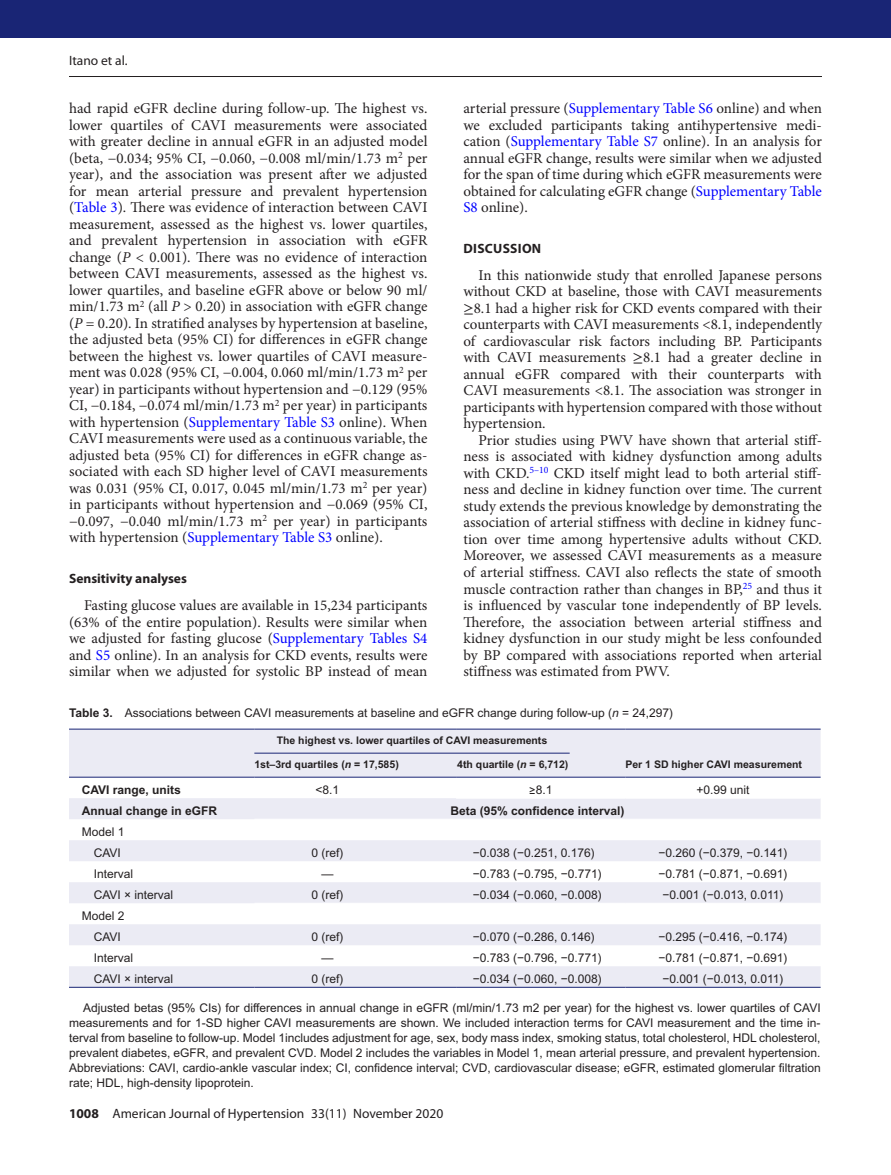
<style>
.page{position:relative;width:891px;height:1175px;background:#fff}
.page>*{position:absolute;margin:0;border:0;box-sizing:border-box;transform-origin:0 0}
.t1{font:15px/16.5px "Minion Pro";color:#231f20;text-align:justify}
.t2{font:13.5px "Myriad Pro";color:#231f20}
.t3{font:700 13.5px "Myriad Pro";color:#231f20}
.t4{font:700 13.5px "Myriad Pro";letter-spacing:.02em;color:#231f20}
.t5{font:12px/15px "Arial MT Std";color:#231f20;text-align:right}
.t6{font:700 12px "Arial MT Std";color:#231f20}
.t7{font:700 10.5px "Arial MT Std";color:#231f20}
.s1{color:#00f}
.s2{font-style:italic}
.s3{font-family:"STIX General"}
.s4{font-weight:700}
</style>
<div class="page">
<hr style="left:69px;top:76px;width:753px;height:1px;background:#231f20">
<div style="left:0;top:0;width:891px;height:38px;background:#192575"></div>
<div style="left:69px;top:729px;width:751px;height:47px;background:#ebebf4"></div>
<svg style="left:69px;top:777px;width:751px;height:1px"></svg>
<svg style="left:69px;top:798px;width:751px;height:188px;fill:#ebebf4"></svg>
<hr style="left:625px;top:776px;width:196px;height:1px;background:#192575">
<hr style="left:69px;top:728px;width:185px;height:1px;background:#192575">
<hr style="left:254px;top:728px;width:202px;height:1px;background:#192575">
<hr style="left:456px;top:728px;width:169px;height:1px;background:#192575">
<hr style="left:625px;top:728px;width:196px;height:1px;background:#192575">
<hr style="left:69px;top:776px;width:185px;height:1px;background:#192575">
<hr style="left:254px;top:776px;width:202px;height:1px;background:#192575">
<hr style="left:456px;top:776px;width:169px;height:1px;background:#192575">
<hr style="left:456px;top:798px;width:169px;height:1px;background:#fff">
<hr style="left:625px;top:798px;width:196px;height:1px;background:#fff">
<hr style="left:254px;top:819px;width:202px;height:1px;background:#fff">
<hr style="left:456px;top:819px;width:169px;height:1px;background:#fff">
<hr style="left:625px;top:819px;width:196px;height:1px;background:#fff">
<hr style="left:254px;top:903px;width:202px;height:1px;background:#fff">
<hr style="left:456px;top:903px;width:169px;height:1px;background:#fff">
<hr style="left:625px;top:903px;width:196px;height:1px;background:#fff">
<hr style="left:69px;top:986px;width:185px;height:1px;background:#192575">
<hr style="left:254px;top:986px;width:202px;height:1px;background:#192575">
<hr style="left:456px;top:986px;width:169px;height:1px;background:#192575">
<hr style="left:625px;top:986px;width:196px;height:1px;background:#192575">
<hr style="left:254px;top:752px;width:316px;height:1px;background:#192575">
<p class="t2" style="left:69px;top:52px;width:60px">Itano et al.</p>
<p class="t1" style="left:69px;top:100px;width:360px">had rapid eGFR decline during follow-up. The highest vs. lower quartiles of CAVI measurements were associated with greater decline in annual eGFR in an adjusted model (beta, −0.034; 95% CI, −0.060, −0.008 ml/min/1.73 m<sup>2</sup> per year), and the association was present after we adjusted for mean arterial pressure and prevalent hypertension (<span class="s1">Table 3</span>). There was evidence of interaction between CAVI measurement, assessed as the highest vs. lower quartiles, and prevalent hypertension in association with eGFR change (<span class="s2">P</span> &lt; 0.001). There was no evidence of interaction between CAVI measurements, assessed as the highest vs. lower quartiles, and baseline eGFR above or below 90 ml/ min/1.73 m<sup>2</sup> (all <span class="s2">P</span> &gt; 0.20) in association with eGFR change (<span class="s2">P</span> = 0.20). In stratified analyses by hypertension at baseline, the adjusted beta (95% CI) for differences in eGFR change between the highest vs. lower quartiles of CAVI measure&shy;ment was 0.028 (95% CI, −0.004, 0.060 ml/min/1.73 m<sup>2</sup> per year) in participants without hypertension and −0.129 (95% CI, −0.184, −0.074 ml/min/1.73 m<sup>2</sup> per year) in participants with hypertension (<span class="s1">Supplementary Table S3</span> online). When CAVI measurements were used as a continuous variable, the adjusted beta (95% CI) for differences in eGFR change as&shy;sociated with each SD higher level of CAVI measurements was 0.031 (95% CI, 0.017, 0.045 ml/min/1.73 m<sup>2</sup> per year) in participants without hypertension and −0.069 (95% CI, −0.097, −0.040 ml/min/1.73 m<sup>2</sup> per year) in participants with hypertension (<span class="s1">Supplementary Table S3</span> online).</p>
<p class="t3" style="left:69px;top:569px;width:119px">Sensitivity analyses</p>
<p class="t1" style="left:69px;top:597px;width:360px;text-indent:15px">Fasting glucose values are available in 15,234 participants (63% of the entire population). Results were similar when we adjusted for fasting glucose (<span class="s1">Supplementary Tables S4 </span>and <span class="s1">S5</span> online). In an analysis for CKD events, results were similar when we adjusted for systolic BP instead of mean</p>
<p class="t1" style="left:463px;top:100px;width:360px">arterial pressure (<span class="s1">Supplementary Table S6</span> online) and when we excluded participants taking antihypertensive medi&shy;cation (<span class="s1">Supplementary Table S7</span> online). In an analysis for annual eGFR change, results were similar when we adjusted for the span of time during which eGFR measurements were obtained for calculating eGFR change (<span class="s1">Supplementary Table S8</span> online).</p>
<p class="t4" style="left:464px;top:239px;width:79px">DISCUSSION</p>
<p class="t1" style="left:463px;top:267px;width:360px;text-indent:15px">In this nationwide study that enrolled Japanese persons without CKD at baseline, those with CAVI measurements <span class="s3">≥</span>8.1 had a higher risk for CKD events compared with their counterparts with CAVI measurements &lt;8.1, independently of cardiovascular risk factors including BP. Participants with CAVI measurements <span class="s3">≥</span>8.1 had a greater decline in annual eGFR compared with their counterparts with CAVI measurements &lt;8.1. The association was stronger in participants with hypertension compared with those without hypertension.</p>
<p class="t1" style="left:463px;top:432px;width:360px;text-indent:15px">Prior studies using PWV have shown that arterial stiff&shy;ness is associated with kidney dysfunction among adults with CKD.<sup>5–10</sup> CKD itself might lead to both arterial stiff&shy;ness and decline in kidney function over time. The current study extends the previous knowledge by demonstrating the association of arterial stiffness with decline in kidney func&shy;tion over time among hypertensive adults without CKD.<br>Moreover, we assessed CAVI measurements as a measure of arterial stiffness. CAVI also reflects the state of smooth muscle contraction rather than changes in BP,<sup>25</sup> and thus it is influenced by vascular tone independently of BP levels.<br>Therefore, the association between arterial stiffness and kidney dysfunction in our study might be less confounded by BP compared with associations reported when arterial stiffness was estimated from PWV.</p>
<p class="t5" style="left:69px;top:705px;width:606px"><span class="s4">Table 3.</span> Associations between CAVI measurements at baseline and eGFR change during follow-up (<span class="s2">n</span> = 24,297)</p>
<p class="t7" style="left:277px;top:734px;width:272px">The highest vs. lower quartiles of CAVI measurements</p>
<p class="t7" style="left:254px;top:758px;width:146px">1st–3rd quartiles (<span class="s2">n</span> = 17,585)</p>
<p class="t7" style="left:457px;top:758px;width:113px">4th quartile (<span class="s2">n</span> = 6,712)</p>
<p class="t7" style="left:625px;top:758px;width:178px">Per 1 SD higher CAVI measurement</p>
<p class="t6" style="left:82px;top:782px;width:101px">CAVI range, units</p>
<p class="t5" style="left:315px;top:782px;width:25px">&lt;8.1</p>
<p class="t5" style="left:529px;top:782px;width:25px">≥8.1</p>
<p class="t5" style="left:696px;top:782px;width:55px">+0.99 unit</p>
<p class="t6" style="left:82px;top:803px;width:137px">Annual change in eGFR</p>
<p class="t6" style="left:450px;top:803px;width:176px">Beta (95% confidence interval)</p>
<p class="t5" style="left:82px;top:821px;width:44px;line-height:21px">Model 1<br>CAVI</p>
<p class="t5" style="left:311px;top:845px;width:34px">0 (ref)</p>
<p class="t5" style="left:473px;top:845px;width:124px">−0.038 (−0.251, 0.176)</p>
<p class="t5" style="left:658px;top:845px;width:131px">−0.260 (−0.379, −0.141)</p>
<p class="t5" style="left:94px;top:866px;width:41px">Interval</p>
<p class="t5" style="left:321px;top:866px;width:13px">—</p>
<p class="t5" style="left:473px;top:866px;width:131px">−0.783 (−0.795, −0.771)</p>
<p class="t5" style="left:658px;top:866px;width:131px">−0.781 (−0.871, −0.691)</p>
<p class="t5" style="left:94px;top:887px;width:81px">CAVI × interval</p>
<p class="t5" style="left:311px;top:887px;width:34px">0 (ref)</p>
<p class="t5" style="left:473px;top:887px;width:131px">−0.034 (−0.060, −0.008)</p>
<p class="t5" style="left:662px;top:887px;width:123px">−0.001 (−0.013, 0.011)</p>
<p class="t5" style="left:82px;top:905px;width:44px;line-height:21px">Model 2<br>CAVI</p>
<p class="t5" style="left:311px;top:929px;width:34px">0 (ref)</p>
<p class="t5" style="left:473px;top:929px;width:124px">−0.070 (−0.286, 0.146)</p>
<p class="t5" style="left:658px;top:929px;width:131px">−0.295 (−0.416, −0.174)</p>
<p class="t5" style="left:94px;top:950px;width:41px">Interval</p>
<p class="t5" style="left:321px;top:950px;width:13px">—</p>
<p class="t5" style="left:473px;top:950px;width:131px">−0.783 (−0.796, −0.771)</p>
<p class="t5" style="left:658px;top:950px;width:131px">−0.781 (−0.871, −0.691)</p>
<p class="t5" style="left:94px;top:971px;width:81px">CAVI × interval</p>
<p class="t5" style="left:311px;top:971px;width:34px">0 (ref)</p>
<p class="t5" style="left:473px;top:971px;width:131px">−0.034 (−0.060, −0.008)</p>
<p class="t5" style="left:662px;top:971px;width:123px">−0.001 (−0.013, 0.011)</p>
<p class="t5" style="left:69px;top:999px;width:753px;text-align:justify;text-indent:14px">Adjusted betas (95% CIs) for differences in annual change in eGFR (ml/min/1.73 m2 per year) for the highest vs. lower quartiles of CAVI measurements and for 1-SD higher CAVI measurements are shown. We included interaction terms for CAVI measurement and the time in&shy;terval from baseline to follow-up. Model 1includes adjustment for age, sex, body mass index, smoking status, total cholesterol, HDL cholesterol, prevalent diabetes, eGFR, and prevalent CVD. Model 2 includes the variables in Model 1, mean arterial pressure, and prevalent hypertension.<br>Abbreviations: CAVI, cardio-ankle vascular index; CI, confidence interval; CVD, cardiovascular disease; eGFR, estimated glomerular filtration rate; HDL, high-density lipoprotein.</p>
<p class="t2" style="left:69px;top:1105px;width:376px"><span class="s4">1008</span> American Journal of Hypertension 33(11) November 2020</p>
</div>
